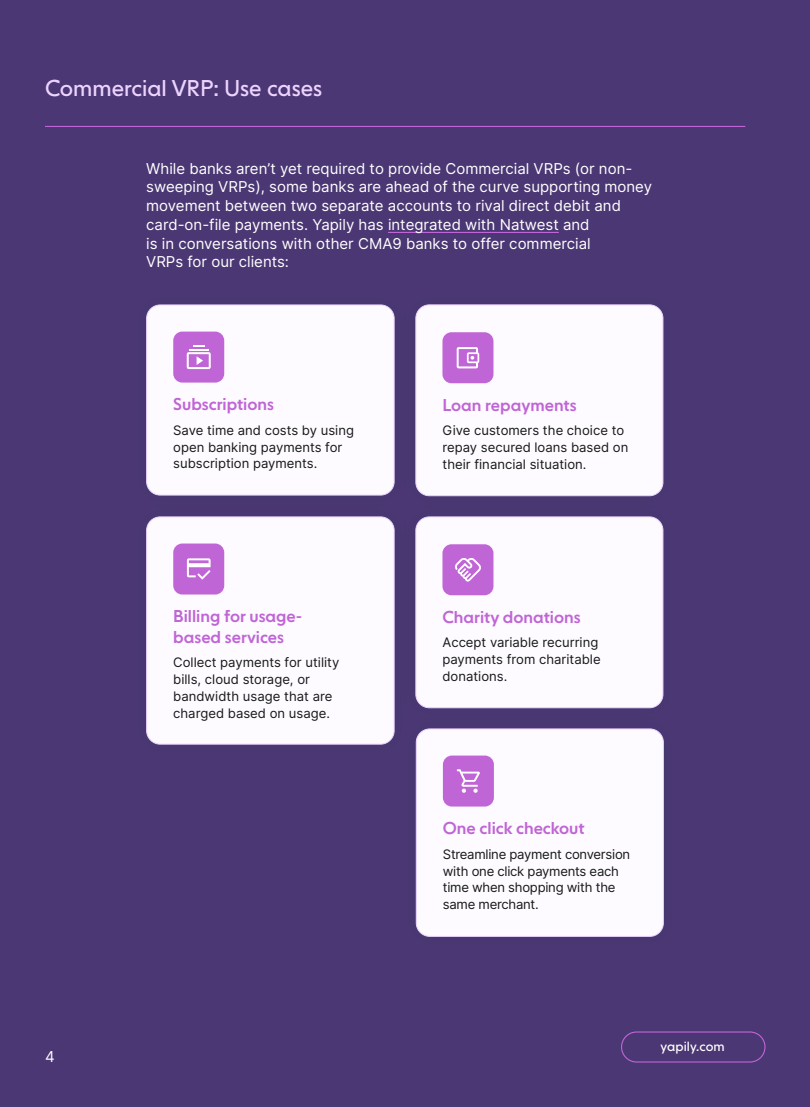
<style>
.page{position:relative;width:810px;height:1107px;background:#4b3774}
.page>*{position:absolute;margin:0;border:0;box-sizing:border-box;transform-origin:0 0}
.t1{font:22.5px "NEXT Book";color:#edd4ff}
.t2{font:500 16.88px/20.2px "NEXT Book";color:#c065d5}
.t3{font:15px/18.8px "Inter";color:#fff}
.t4{font:13.12px/16.9px "Inter";color:#181918}
.t5{font:13.12px/16.9px "Inter";letter-spacing:-.02em;color:#181918}
.t6{font:13.12px "NEXT Book";letter-spacing:.01em;color:#fff}
</style>
<div class="page">
<hr style="left:388px;top:232px;width:171px;height:1px;background:#c065d5">
<div style="left:147px;top:305px;width:247px;height:190px;background:#fdfbff;border-radius:14px"></div>
<div style="left:173px;top:332px;width:51px;height:51px;background:#c065d5;border-radius:9px"></div>
<svg style="left:187px;top:345px;width:24px;height:24px"></svg>
<div style="left:146px;top:305px;width:249px;height:190px;border:1px solid #edd4ff;border-radius:14px"></div>
<div style="left:416px;top:305px;width:247px;height:191px;background:#fdfbff;border-radius:14px"></div>
<div style="left:442px;top:332px;width:51px;height:51px;background:#c065d5;border-radius:9px"></div>
<svg style="left:457px;top:347px;width:22px;height:21px"></svg>
<div style="left:415px;top:304px;width:248px;height:192px;border:1px solid #edd4ff;border-radius:14px"></div>
<div style="left:416px;top:517px;width:247px;height:191px;background:#fdfbff;border-radius:14px"></div>
<div style="left:442px;top:544px;width:51px;height:51px;background:#c065d5;border-radius:9px"></div>
<svg style="left:455px;top:558px;width:26px;height:24px"></svg>
<div style="left:415px;top:517px;width:248px;height:191px;border:1px solid #edd4ff;border-radius:14px"></div>
<div style="left:416px;top:729px;width:247px;height:207px;background:#fdfbff;border-radius:14px"></div>
<div style="left:443px;top:756px;width:51px;height:51px;background:#c065d5;border-radius:9px"></div>
<svg style="left:457px;top:769px;width:23px;height:24px"></svg>
<div style="left:416px;top:729px;width:248px;height:208px;border:1px solid #edd4ff;border-radius:14px"></div>
<div style="left:147px;top:517px;width:247px;height:227px;background:#fdfbff;border-radius:14px"></div>
<div style="left:173px;top:544px;width:51px;height:51px;background:#c065d5;border-radius:9px"></div>
<svg style="left:187px;top:558px;width:24px;height:22px"></svg>
<div style="left:146px;top:517px;width:249px;height:228px;border:1px solid #edd4ff;border-radius:14px"></div>
<hr style="left:45px;top:126px;width:700px;height:1px;background:#c065d5">
<div style="left:621px;top:1031px;width:145px;height:32px;border:1px solid #c065d5;border-radius:15px"></div>
<h1 class="t1" style="left:45px;top:75px;width:279px">Commercial VRP: Use cases</h1>
<p class="t3" style="left:146px;top:158px;width:507px">While banks aren’t yet required to provide Commercial VRPs (or non&shy;sweeping VRPs), some banks are ahead of the curve supporting money movement between two separate accounts to rival direct debit and card-on-file payments. Yapily has integrated with Natwest and<br>is in conversations with other CMA9 banks to offer commercial<br>VRPs for our clients:</p>
<p class="t2" style="left:173px;top:395px;width:102px">Subscriptions</p>
<p class="t4" style="left:173px;top:421px;width:182px">Save time and costs by using open banking payments for subscription payments.</p>
<p class="t2" style="left:442px;top:395px;width:136px">Loan repayments</p>
<p class="t4" style="left:442px;top:422px;width:188px">Give customers the choice to repay secured loans based on their financial situation.</p>
<p class="t3" style="left:45px;top:1047px;width:11px">4</p>
<p class="t2" style="left:173px;top:606px;width:131px">Billing for usage&shy;based services</p>
<p class="t4" style="left:173px;top:653px;width:168px">Collect payments for utility bills, cloud storage, or bandwidth usage that are charged based on usage.</p>
<p class="t2" style="left:442px;top:607px;width:140px">Charity donations</p>
<p class="t4" style="left:442px;top:634px;width:160px">Accept variable recurring payments from charitable donations.</p>
<p class="t2" style="left:443px;top:818px;width:143px">One click checkout</p>
<p class="t5" style="left:443px;top:845px;width:189px">Streamline payment conversion with one click payments each time when shopping with the same merchant.</p>
<p class="t6" style="left:660px;top:1039px;width:66px">yapily.com</p>
</div>
